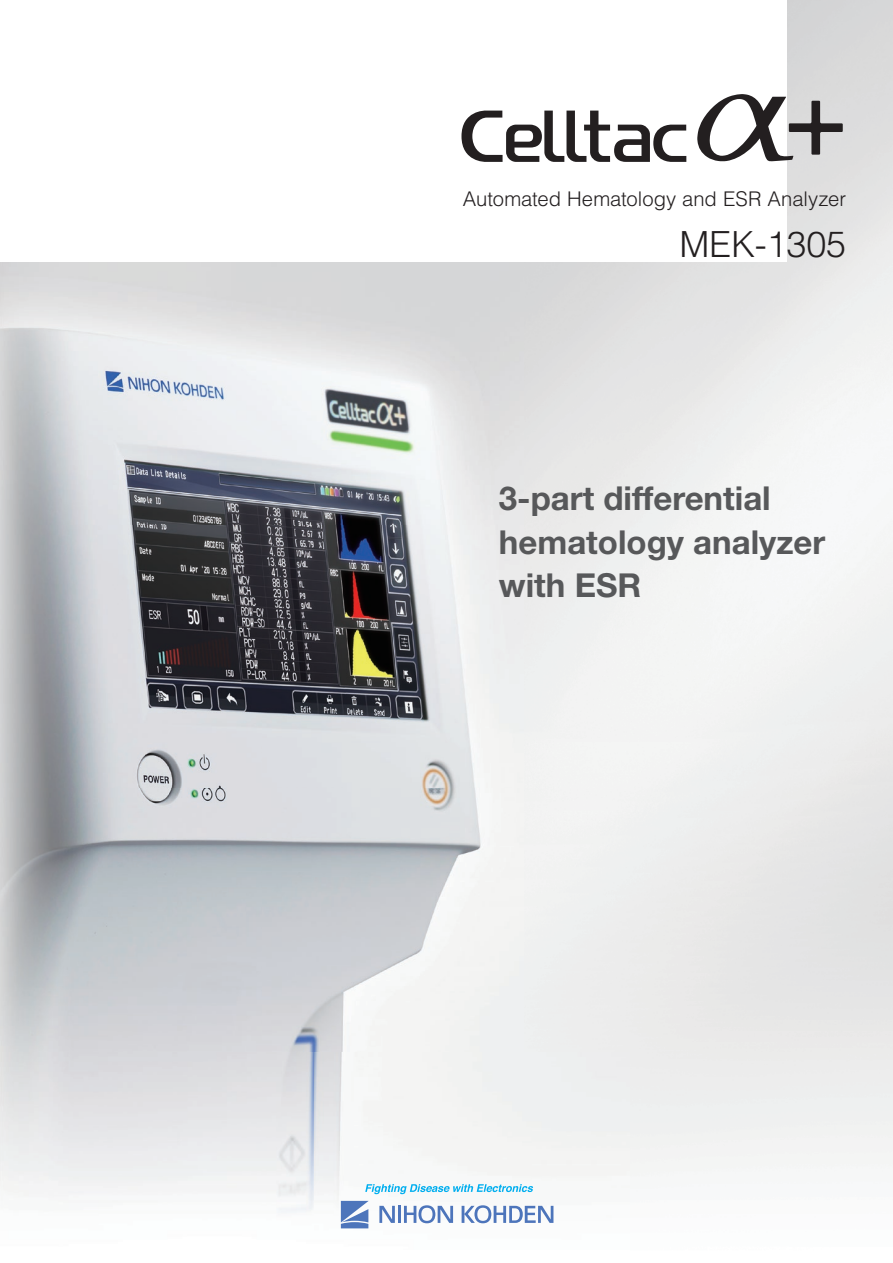
<style>
.page{position:relative;width:893px;height:1263px;background:#fff}
.page>*{position:absolute;margin:0;border:0;box-sizing:border-box;transform-origin:0 0}
.t1{font:300 36px "Helvetica LT Std";letter-spacing:-.005em;color:#231f20}
.t2{font:700 33px/43.5px "Helvetica Neue LT Std";color:#57585a}
.t3{font:300 20.25px "Helvetica LT Std";color:#231f20}
</style>
<div class="page">
<img style="left:0;top:263px;width:788px;height:967px">
<svg style="left:697px;top:94px;width:146px;height:68px"></svg>
<svg style="left:461px;top:110px;width:225px;height:52px"></svg>
<svg style="left:365px;top:1184px;width:168px;height:10px"></svg>
<svg style="left:379px;top:1206px;width:16px;height:17px"></svg>
<hr style="left:398px;top:1206px;width:3px;height:17px;background:#4d75bb">
<svg style="left:404px;top:1205px;width:49px;height:18px"></svg>
<svg style="left:462px;top:1205px;width:91px;height:18px"></svg>
<svg style="left:341px;top:1201px;width:28px;height:27px"></svg>
<p class="t3" style="left:463px;top:186px;width:385px">Automated Hematology and ESR Analyzer</p>
<p class="t1" style="left:679px;top:222px;width:168px">MEK-1305</p>
<p class="t2" style="left:499px;top:476px;width:328px">3-part differential hematology analyzer with ESR</p>
</div>
